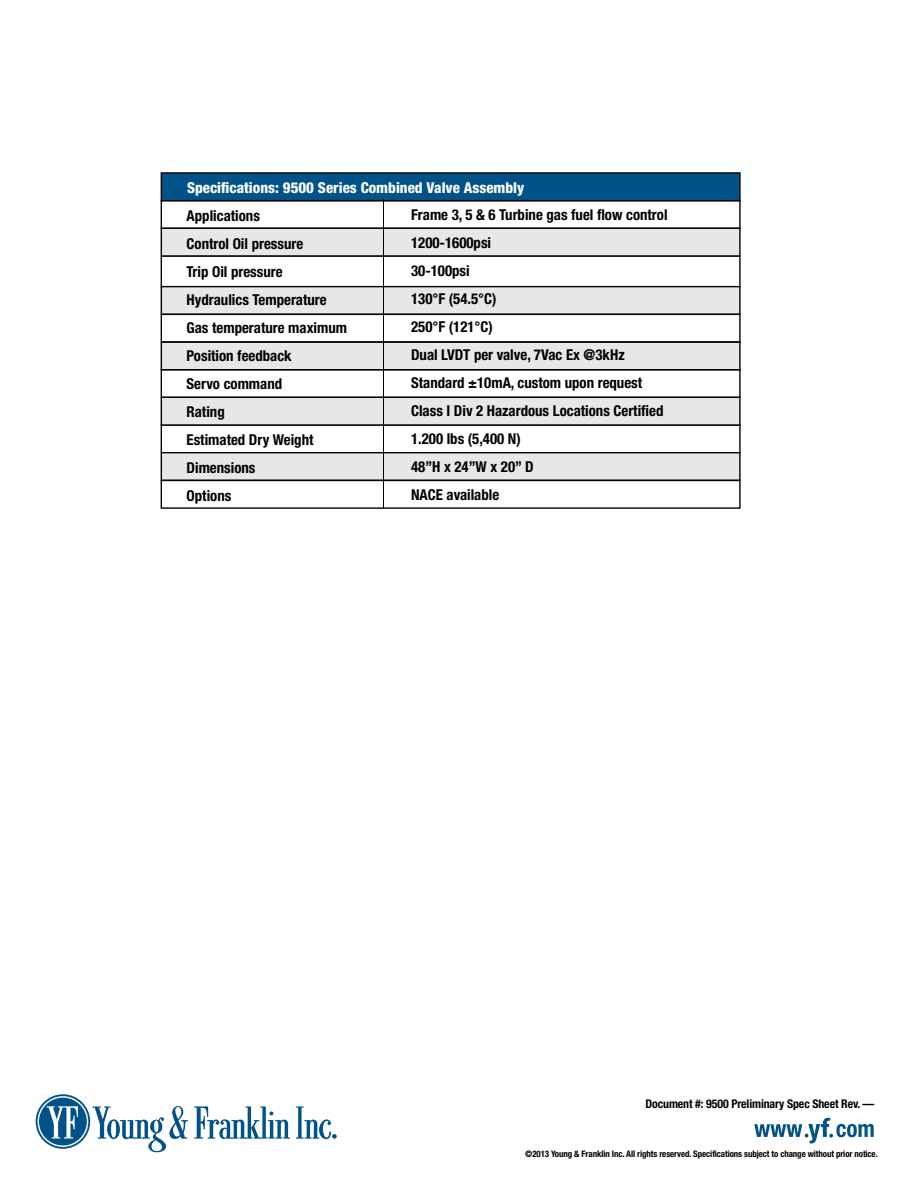
<style>
.page{position:relative;width:918px;height:1188px;background:#fff}
.page>*{position:absolute;margin:0;border:0;box-sizing:border-box;transform-origin:0 0}
.t1{font:700 condensed 15px/28px "Helvetica Neue";color:#000}
.t2{font:800 condensed 15px "Helvetica Neue";color:#fff}
.t3{font:700 condensed 12px "Helvetica Neue";letter-spacing:-.01em;color:#000}
.t4{font:700 condensed 9px "Helvetica Neue";letter-spacing:-.01em;color:#000}
</style>
<div class="page">
<div style="left:161px;top:341px;width:580px;height:29px;background:#e6e7e8"></div>
<div style="left:161px;top:286px;width:580px;height:29px;background:#e6e7e8;border:1px solid #000"></div>
<div style="left:161px;top:314px;width:580px;height:29px;border:1px solid #000"></div>
<div style="left:161px;top:228px;width:580px;height:29px;background:#e6e7e8;border:1px solid #000"></div>
<div style="left:161px;top:172px;width:580px;height:29px;background:#005288;border:1px solid #000"></div>
<div style="left:161px;top:369px;width:580px;height:29px;border:1px solid #000"></div>
<div style="left:161px;top:452px;width:580px;height:29px;background:#e6e7e8;border:1px solid #000"></div>
<div style="left:161px;top:480px;width:580px;height:29px;border:1px solid #000"></div>
<div style="left:161px;top:397px;width:580px;height:29px;background:#e6e7e8;border:1px solid #000"></div>
<hr style="left:383px;top:200px;width:1px;height:308px;background:#000">
<svg style="left:754px;top:1118px;width:120px;height:25px"></svg>
<svg style="left:37px;top:1095px;width:52px;height:53px"></svg>
<div style="left:36px;top:1094px;width:54px;height:55px;border:2px solid #005288;border-radius:50%"></div>
<div style="left:39px;top:1098px;width:48px;height:47px;background:#005288;border-radius:50%"></div>
<svg style="left:47px;top:1106px;width:31px;height:33px"></svg>
<svg style="left:93px;top:1106px;width:95px;height:46px"></svg>
<svg style="left:194px;top:1106px;width:96px;height:33px"></svg>
<svg style="left:296px;top:1106px;width:41px;height:33px"></svg>
<p class="t2" style="left:187px;top:178px;width:339px">Specifications: 9500 Series Combined Valve Assembly</p>
<p class="t1" style="left:187px;top:201px;width:75px">Applications</p>
<p class="t1" style="left:411px;top:201px;width:258px">Frame 3, 5 &amp; 6 Turbine gas fuel flow control<br>1200-1600psi</p>
<p class="t1" style="left:187px;top:229px;width:118px">Control Oil pressure<br>Trip Oil pressure</p>
<p class="t1" style="left:411px;top:257px;width:60px">30-100psi</p>
<p class="t1" style="left:187px;top:285px;width:142px">Hydraulics Temperature</p>
<p class="t1" style="left:411px;top:285px;width:87px">130°F (54.5°C)</p>
<p class="t1" style="left:187px;top:313px;width:162px">Gas temperature maximum</p>
<p class="t1" style="left:411px;top:313px;width:83px">250°F (121°C)</p>
<p class="t1" style="left:187px;top:341px;width:107px">Position feedback</p>
<p class="t1" style="left:411px;top:341px;width:215px">Dual LVDT per valve, 7Vac Ex @3kHz</p>
<p class="t1" style="left:187px;top:369px;width:97px">Servo command</p>
<p class="t1" style="left:411px;top:369px;width:233px">Standard ±10mA, custom upon request</p>
<p class="t1" style="left:187px;top:398px;width:40px">Rating</p>
<p class="t1" style="left:411px;top:397px;width:254px">Class I Div 2 Hazardous Locations Certified</p>
<p class="t1" style="left:187px;top:426px;width:128px">Estimated Dry Weight</p>
<p class="t1" style="left:411px;top:425px;width:111px">1.200 lbs (5,400 N)</p>
<p class="t1" style="left:187px;top:454px;width:70px">Dimensions</p>
<p class="t1" style="left:411px;top:453px;width:124px">48”H x 24”W x 20” D</p>
<p class="t1" style="left:187px;top:482px;width:46px">Options</p>
<p class="t1" style="left:411px;top:481px;width:90px">NACE available</p>
<p class="t3" style="left:646px;top:1097px;width:230px">Document #: 9500 Preliminary Spec Sheet Rev. —</p>
<p class="t4" style="left:525px;top:1148px;width:354px">©2013 Young &amp; Franklin Inc. All rights reserved. Specifications subject to change without prior notice.</p>
</div>
